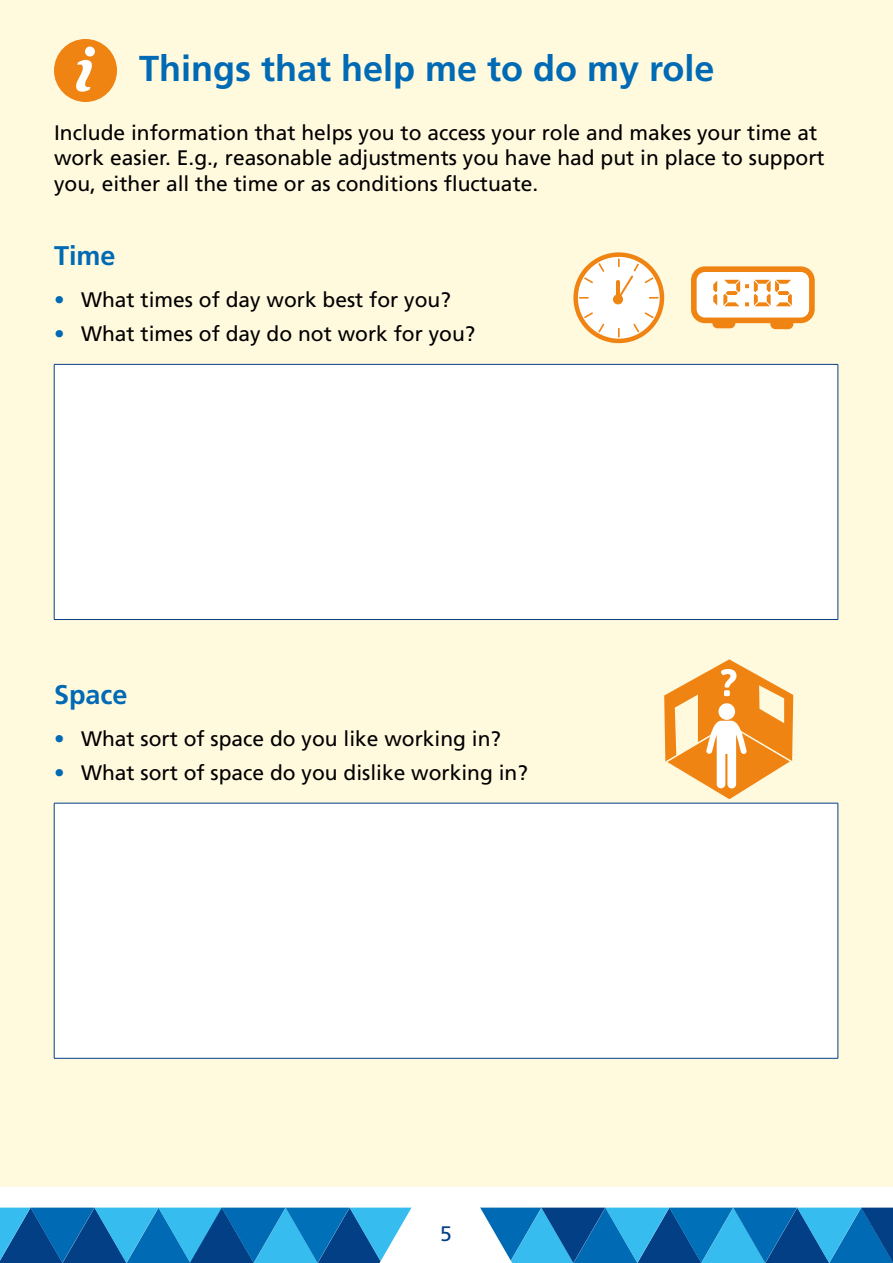
<style>
.page{position:relative;width:893px;height:1263px;background:#fff}
.page>*{position:absolute;margin:0;border:0;box-sizing:border-box;transform-origin:0 0}
.Page_title{font:700 36px "Frutiger LT Std";color:#006ab4}
.subtitle{font:700 27px "Frutiger LT Std";color:#006ab4}
.bullet_points{font:21px/25.2px "Frutiger LT Std";color:#000}
.t1{font:21px "Frutiger LT Std";color:#033f85}
.s1{color:#006ab4}
</style>
<div class="page">
<svg style="left:0;top:1186px;width:893px;height:77px"></svg>
<div style="left:0;top:0;width:893px;height:1186px;background:#fff9de"></div>
<div style="left:576px;top:255px;width:86px;height:86px;background:#fff;border-radius:50%"></div>
<div style="left:573px;top:252px;width:91px;height:91px;border:4px solid #f08413;border-radius:50%"></div>
<svg style="left:633px;top:312px;width:22px;height:22px"></svg>
<svg style="left:618px;top:329px;width:2px;height:8px"></svg>
<svg style="left:583px;top:312px;width:22px;height:22px"></svg>
<svg style="left:580px;top:297px;width:8px;height:2px"></svg>
<svg style="left:583px;top:262px;width:22px;height:22px"></svg>
<svg style="left:613px;top:259px;width:45px;height:45px"></svg>
<svg style="left:691px;top:266px;width:124px;height:63px;background:#f9d2a8"></svg>
<svg style="left:664px;top:659px;width:130px;height:140px"></svg>
<div style="left:54px;top:364px;width:784px;height:255px;background:#fff"></div>
<hr style="left:54px;top:364px;width:784px;height:1px;background:#033f85">
<hr style="left:54px;top:365px;width:1px;height:254px;background:#033f85">
<hr style="left:838px;top:365px;width:1px;height:254px;background:#033f85">
<hr style="left:54px;top:619px;width:784px;height:1px;background:#033f85">
<div style="left:54px;top:803px;width:784px;height:255px;background:#fff"></div>
<hr style="left:54px;top:803px;width:784px;height:1px;background:#033f85">
<hr style="left:54px;top:803px;width:1px;height:255px;background:#033f85">
<hr style="left:838px;top:803px;width:1px;height:255px;background:#033f85">
<hr style="left:54px;top:1058px;width:784px;height:1px;background:#033f85">
<div style="left:54px;top:39px;width:63px;height:63px;background:#f08413;border-radius:50%"></div>
<svg style="left:76px;top:60px;width:16px;height:32px"></svg>
<div style="left:85px;top:47px;width:10px;height:9px;background:#fff;border-radius:50%"></div>
<p class="Page_title" style="left:139px;top:47px;width:577px">Things that help me to do my role</p>
<p class="bullet_points" style="left:54px;top:120px;width:772px">Include information that helps you to access your role and makes your time at work easier. E.g., reasonable adjustments you have had put in place to support you, either all the time or as conditions fluctuate.</p>
<p class="subtitle" style="left:54px;top:240px;width:63px">Time</p>
<p class="bullet_points" style="left:54px;top:288px;width:398px"><span class="s1">•</span> What times of day work best for you?</p>
<p class="bullet_points" style="left:54px;top:321px;width:423px"><span class="s1">•</span> What times of day do not work for you?</p>
<p class="subtitle" style="left:54px;top:679px;width:75px">Space</p>
<p class="bullet_points" style="left:54px;top:726px;width:449px"><span class="s1">•</span> What sort of space do you like working in?</p>
<p class="bullet_points" style="left:54px;top:760px;width:475px"><span class="s1">•</span> What sort of space do you dislike working in?</p>
<p class="t1" style="left:440px;top:1221px;width:13px">5</p>
</div>
